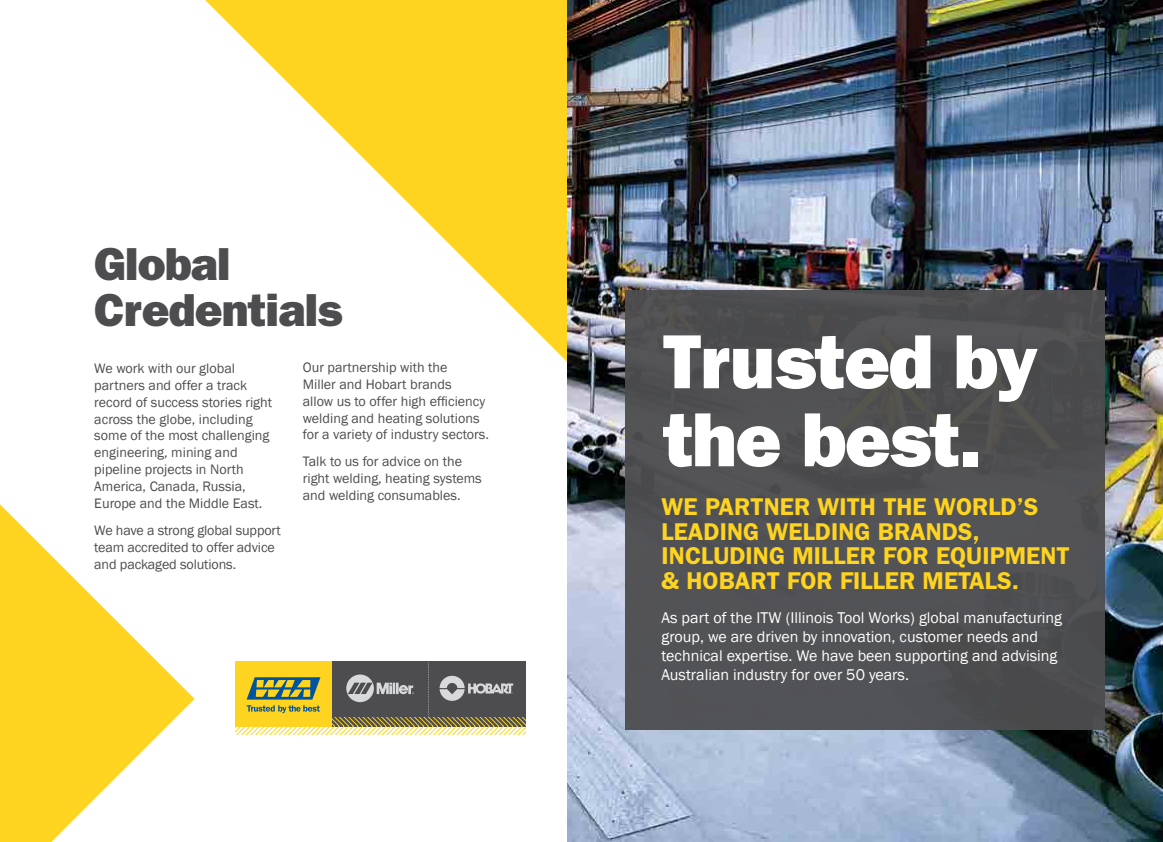
<style>
.page{position:relative;width:1163px;height:842px;background:#fff}
.page>*{position:absolute;margin:0;border:0;box-sizing:border-box;transform-origin:0 0}
.t1{font:800 77px/78px "Franklin Gothic";letter-spacing:-.02em;color:#fff}
.t2{font:800 46.4px/46.4px "Franklin Gothic";letter-spacing:-.02em;color:#4d4d4f}
.t3{font:600 24.4px/24.4px "Franklin Gothic";color:#ffd420}
.t4{font:16px/19.2px "Franklin Gothic";color:#fff}
.t5{font:14.1px/16.9px "Franklin Gothic";color:#4d4d4f}
</style>
<div class="page">
<svg style="left:0;top:0;width:567px;height:842px"></svg>
<svg style="left:235px;top:662px;width:290px;height:73px;background:#978e5a"></svg>
<img style="left:567px;top:0;width:595px;height:842px">
<div style="left:625px;top:291px;width:479px;height:439px;background:#4d4d4f"></div>
<h2 class="t2" style="left:94px;top:240px;width:250px">Global<br>Credentials</h2>
<p class="t5" style="left:94px;top:360px;width:179px">We work with our global partners and offer a track record of success stories right across the globe, including some of the most challenging engineering, mining and pipeline projects in North<br>America, Canada, Russia,<br>Europe and the Middle East.</p>
<p class="t5" style="left:94px;top:522px;width:188px">We have a strong global support team accredited to offer advice and packaged solutions.</p>
<p class="t5" style="left:303px;top:359px;width:188px">Our partnership with the<br>Miller and Hobart brands<br>allow us to offer high efficiency welding and heating solutions for a variety of industry sectors.</p>
<p class="t5" style="left:303px;top:453px;width:180px">Talk to us for advice on the right welding, heating systems and welding consumables.</p>
<h1 class="t1" style="left:662px;top:321px;width:377px">Trusted by the best.</h1>
<h3 class="t3" style="left:661px;top:494px;width:409px">WE PARTNER WITH THE WORLD’S<br>LEADING WELDING BRANDS,<br>INCLUDING MILLER FOR EQUIPMENT &amp; HOBART FOR FILLER METALS.</h3>
<p class="t4" style="left:661px;top:608px;width:402px">As part of the ITW (Illinois Tool Works) global manufacturing group, we are driven by innovation, customer needs and technical expertise. We have been supporting and advising Australian industry for over 50 years.</p>
</div>
